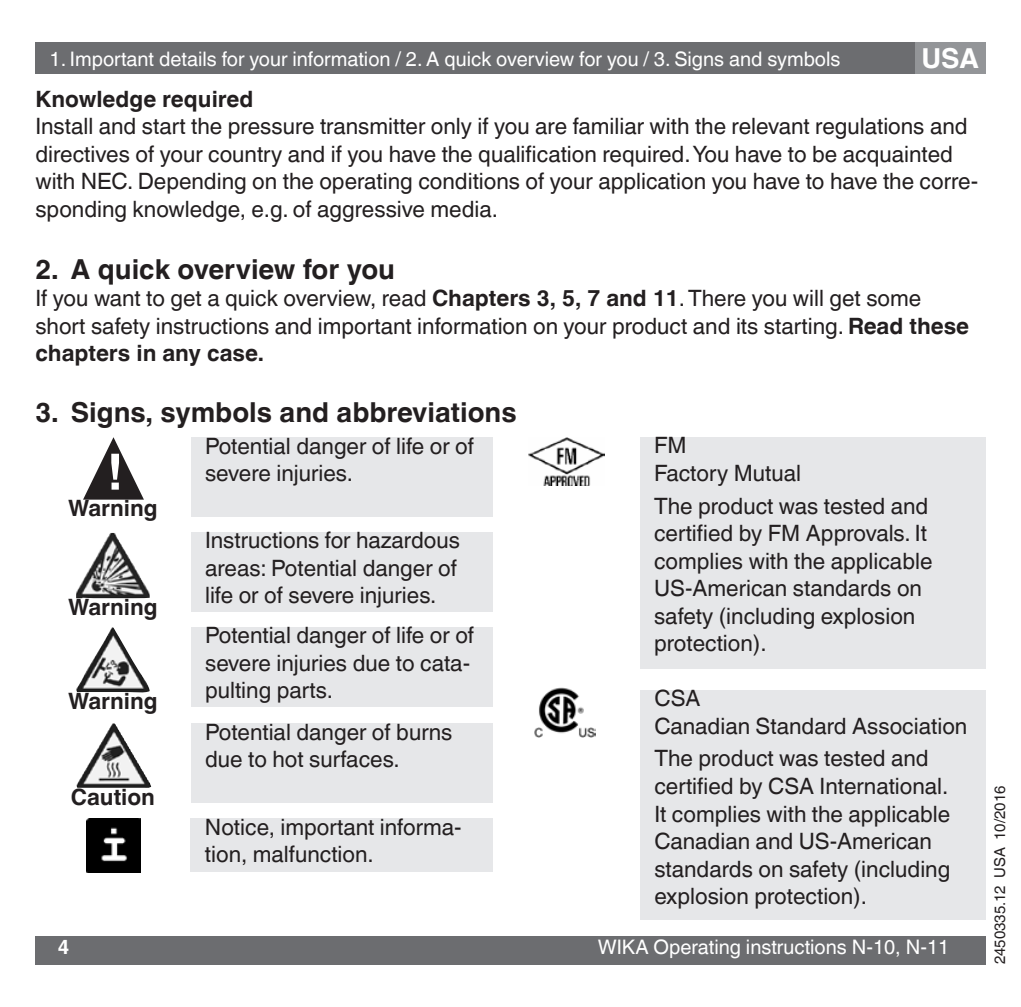
<style>
.page{position:relative;width:1021px;height:1007px;background:#fff}
.page>*{position:absolute;margin:0;border:0;box-sizing:border-box;transform-origin:0 0}
.t1{font:700 50px "Helvetica World";color:#fff}
.t2{font:700 27.5px "Helvetica World";color:#231f20}
.t3{font:700 27.5px "Helvetica World";color:#fff}
.t4{font:22.5px/27.5px "Helvetica World";color:#231f20}
.t5{font:700 22.5px "Helvetica World";color:#231f20}
.t6{font:20px "Helvetica World";color:#fff}
.t7{font:700 20px "Helvetica World";color:#fff}
.t8{font:15px "Helvetica World";color:#231f20}
.s1{font-weight:700}
</style>
<div class="page">
<div style="left:35px;top:42px;width:950px;height:32px;background:#6c6d70"></div>
<div style="left:35px;top:935px;width:950px;height:29px;background:#6c6d70"></div>
<div style="left:914px;top:42px;width:71px;height:32px;background:#939598"></div>
<img style="left:87px;top:818px;width:54px;height:54px">
<img style="left:528px;top:437px;width:76px;height:49px">
<img style="left:534px;top:687px;width:61px;height:50px">
<div style="left:191px;top:437px;width:301px;height:80px;background:#e6e7e9"></div>
<div style="left:191px;top:818px;width:301px;height:54px;background:#e6e7e9"></div>
<div style="left:640px;top:437px;width:345px;height:231px;background:#e6e7e9"></div>
<div style="left:191px;top:532px;width:301px;height:79px;background:#e6e7e9"></div>
<div style="left:191px;top:627px;width:301px;height:79px;background:#e6e7e9"></div>
<div style="left:191px;top:723px;width:301px;height:80px;background:#e6e7e9"></div>
<div style="left:640px;top:690px;width:345px;height:229px;background:#e6e7e9"></div>
<img style="left:76px;top:533px;width:74px;height:65px">
<svg style="left:83px;top:437px;width:61px;height:63px"></svg>
<img style="left:76px;top:627px;width:74px;height:66px">
<img style="left:76px;top:723px;width:75px;height:65px">
<p class="t3" style="left:921px;top:42px;width:59px">USA</p>
<p class="t6" style="left:50px;top:47px;width:792px">1. Important details for your information / 2. A quick overview for you / 3. Signs and symbols</p>
<p class="t5" style="left:35px;top:86px;width:219px">Knowledge required</p>
<p class="t4" style="left:35px;top:112px;width:944px">Install and start the pressure transmitter only if you are familiar with the relevant regulations and directives of your country and if you have the qualification required. You have to be acquainted with NEC. Depending on the operating conditions of your application you have to have the corre&shy;sponding knowledge, e.g. of aggressive media.</p>
<p class="t2" style="left:35px;top:253px;width:361px">2. A quick overview for you</p>
<p class="t4" style="left:35px;top:284px;width:935px">If you want to get a quick overview, read <span class="s1">Chapters 3, 5, 7 and 11</span>. There you will get some short safety instructions and important information on your product and its starting. <span class="s1">Read these chapters in any case.</span></p>
<p class="t2" style="left:35px;top:396px;width:483px">3. Signs, symbols and abbreviations</p>
<p class="t4" style="left:205px;top:432px;width:270px">Potential danger of life or of severe injuries.</p>
<h1 class="t1" style="left:106px;top:443px;width:18px">!</h1>
<p class="t5" style="left:68px;top:495px;width:91px">Warning</p>
<p class="t5" style="left:68px;top:594px;width:91px">Warning</p>
<p class="t5" style="left:68px;top:688px;width:91px">Warning</p>
<p class="t5" style="left:71px;top:783px;width:86px">Caution</p>
<p class="t4" style="left:205px;top:526px;width:256px">Instructions for hazardous areas: Potential danger of life or of severe injuries.</p>
<p class="t4" style="left:205px;top:621px;width:270px">Potential danger of life or of severe injuries due to cata&shy;pulting parts.</p>
<p class="t4" style="left:205px;top:718px;width:249px">Potential danger of burns due to hot surfaces.</p>
<p class="t4" style="left:205px;top:813px;width:258px">Notice, important informa&shy;tion, malfunction.</p>
<p class="t4" style="left:654px;top:432px;width:148px">FM<br>Factory Mutual</p>
<p class="t4" style="left:654px;top:492px;width:280px">The product was tested and certified by FM Approvals. It complies with the applicable<br>US-American standards on safety (including explosion protection).</p>
<p class="t4" style="left:654px;top:684px;width:314px">CSA<br>Canadian Standard Association</p>
<p class="t4" style="left:654px;top:744px;width:297px">The product was tested and certified by CSA International.<br>It complies with the applicable<br>Canadian and US-American standards on safety (including explosion protection).</p>
<p class="t7" style="left:58px;top:935px;width:13px">4</p>
<p class="t6" style="left:597px;top:935px;width:353px">WIKA Operating instructions N-10, N-11</p>
<p class="t8" style="left:991px;top:964px;width:180px;rotate:-90deg">2450335.12 USA 10/2016</p>
</div>
